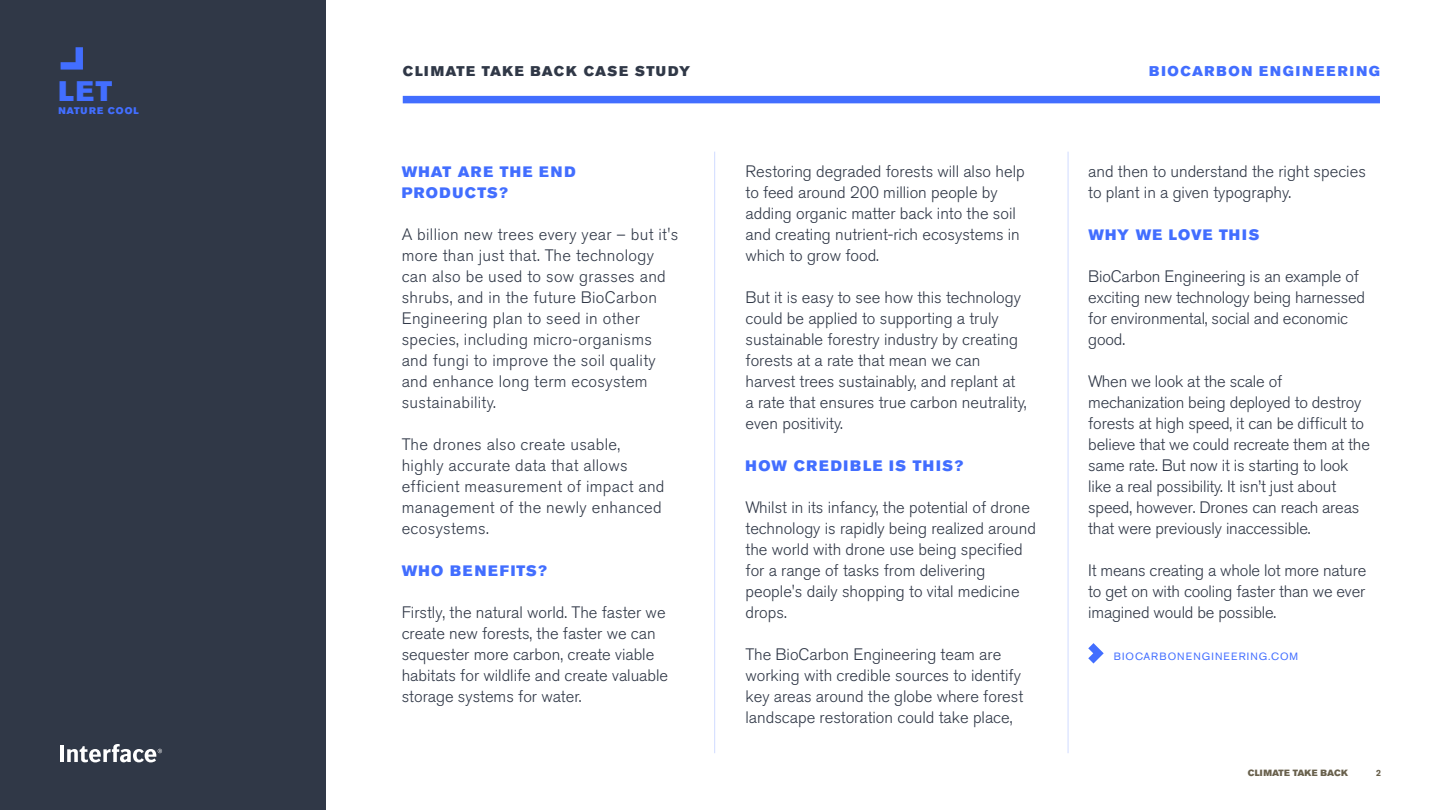
<style>
.page{position:relative;width:1440px;height:810px;background:#fff}
.page>*{position:absolute;margin:0;border:0;box-sizing:border-box;transform-origin:0 0}
.t1{font:28.05px "Akzidenz Grotesk Pro Super";color:#426eff}
.Main_body{font:300 16.5px/21px "Akzidenz Grotesk Pro";color:#303847}
.Main_body-2{font:300 16.5px/21px "Akzidenz Grotesk Pro";letter-spacing:.02em;color:#303847}
.Main_body-3{font:15px/21px "Akzidenz Grotesk Pro Super";letter-spacing:.1em;color:#426eff}
.Main_body-4{font:15px "Akzidenz Grotesk Pro Super";letter-spacing:.07em;color:#426eff}
.t2{font:13.95px "Akzidenz Grotesk Pro Super";letter-spacing:.09em;color:#303847}
.t3{font:13.95px "Akzidenz Grotesk Pro Super";letter-spacing:.155em;color:#426eff}
.Caption_URL{font:10.5px "Akzidenz Grotesk Pro";letter-spacing:.11em;color:#426eff}
.t4{font:9.6px "Akzidenz Grotesk Pro Super";letter-spacing:.1em;color:#426eff}
.t5{font:9px "Akzidenz Grotesk Pro Super";letter-spacing:.015em;color:#69614d}
.t6{font:700 9px "Akzidenz Grotesk Pro";color:#69614d}
</style>
<div class="page">
<div style="left:0;top:0;width:325px;height:810px;background:#303847"></div>
<hr style="left:714px;top:152px;width:1px;height:601px;background:#d0dbff">
<hr style="left:1067px;top:152px;width:1px;height:601px;background:#d0dbff">
<div style="left:403px;top:96px;width:977px;height:7px;background:#426eff"></div>
<hr style="left:60px;top:745px;width:4px;height:17px;background:#fff">
<svg style="left:67px;top:744px;width:95px;height:18px"></svg>
<svg style="left:61px;top:47px;width:22px;height:23px"></svg>
<svg style="left:1088px;top:643px;width:15px;height:21px"></svg>
<p class="t1" style="left:58px;top:73px;width:55px">LET</p>
<p class="t4" style="left:58px;top:105px;width:82px">NATURE COOL</p>
<p class="t2" style="left:403px;top:62px;width:289px">CLIMATE TAKE BACK CASE STUDY</p>
<p class="t3" style="left:1149px;top:62px;width:232px">BIOCARBON ENGINEERING</p>
<p class="Main_body-3" style="left:402px;top:161px;width:175px">WHAT ARE THE END<br>PRODUCTS?</p>
<p class="Main_body-2" style="left:402px;top:224px;width:278px">A billion new trees every year – but it's more than just that. The technology can also be used to sow grasses and shrubs, and in the future BioCarbon Engineering plan to seed in other species, including micro-organisms and fungi to improve the soil quality and enhance long term ecosystem sustainability.</p>
<p class="Main_body-2" style="left:402px;top:434px;width:264px">The drones also create usable, highly accurate data that allows efficient measurement of impact and management of the newly enhanced ecosystems.</p>
<p class="Main_body-3" style="left:402px;top:560px;width:147px">WHO BENEFITS?</p>
<p class="Main_body" style="left:402px;top:602px;width:268px">Firstly, the natural world. The faster we create new forests, the faster we can sequester more carbon, create viable habitats for wildlife and create valuable storage systems for water.</p>
<p class="Main_body" style="left:745px;top:161px;width:281px">Restoring degraded forests will also help to feed around 200 million people by adding organic matter back into the soil and creating nutrient-rich ecosystems in which to grow food.</p>
<p class="Main_body" style="left:745px;top:287px;width:283px">But it is easy to see how this technology could be applied to supporting a truly sustainable forestry industry by creating forests at a rate that mean we can harvest trees sustainably, and replant at a rate that ensures true carbon neutrality, even positivity.</p>
<p class="Main_body-3" style="left:745px;top:455px;width:219px">HOW CREDIBLE IS THIS?</p>
<p class="Main_body" style="left:745px;top:497px;width:292px">Whilst in its infancy, the potential of drone technology is rapidly being realized around the world with drone use being specified for a range of tasks from delivering people's daily shopping to vital medicine drops.</p>
<p class="Main_body" style="left:745px;top:644px;width:279px">The BioCarbon Engineering team are working with credible sources to identify key areas around the globe where forest landscape restoration could take place,</p>
<p class="Main_body" style="left:1088px;top:161px;width:279px">and then to understand the right species to plant in a given typography.</p>
<p class="Main_body-4" style="left:1088px;top:225px;width:172px">WHY WE LOVE THIS</p>
<p class="Main_body" style="left:1088px;top:266px;width:278px">BioCarbon Engineering is an example of exciting new technology being harnessed for environmental, social and economic good.</p>
<p class="Main_body" style="left:1088px;top:371px;width:283px">When we look at the scale of mechanization being deployed to destroy forests at high speed, it can be difficult to believe that we could recreate them at the same rate. But now it is starting to look like a real possibility. It isn’t just about speed, however. Drones can reach areas that were previously inaccessible.</p>
<p class="Main_body" style="left:1088px;top:560px;width:279px;text-align:justify">It means creating a whole lot more nature to get on with cooling faster than we ever imagined would be possible.</p>
<p class="Caption_URL" style="left:1114px;top:649px;width:186px">BIOCARBONENGINEERING.COM</p>
<p class="t5" style="left:1247px;top:767px;width:102px">CLIMATE TAKE BACK</p>
<p class="t6" style="left:1376px;top:767px;width:7px">2</p>
</div>
